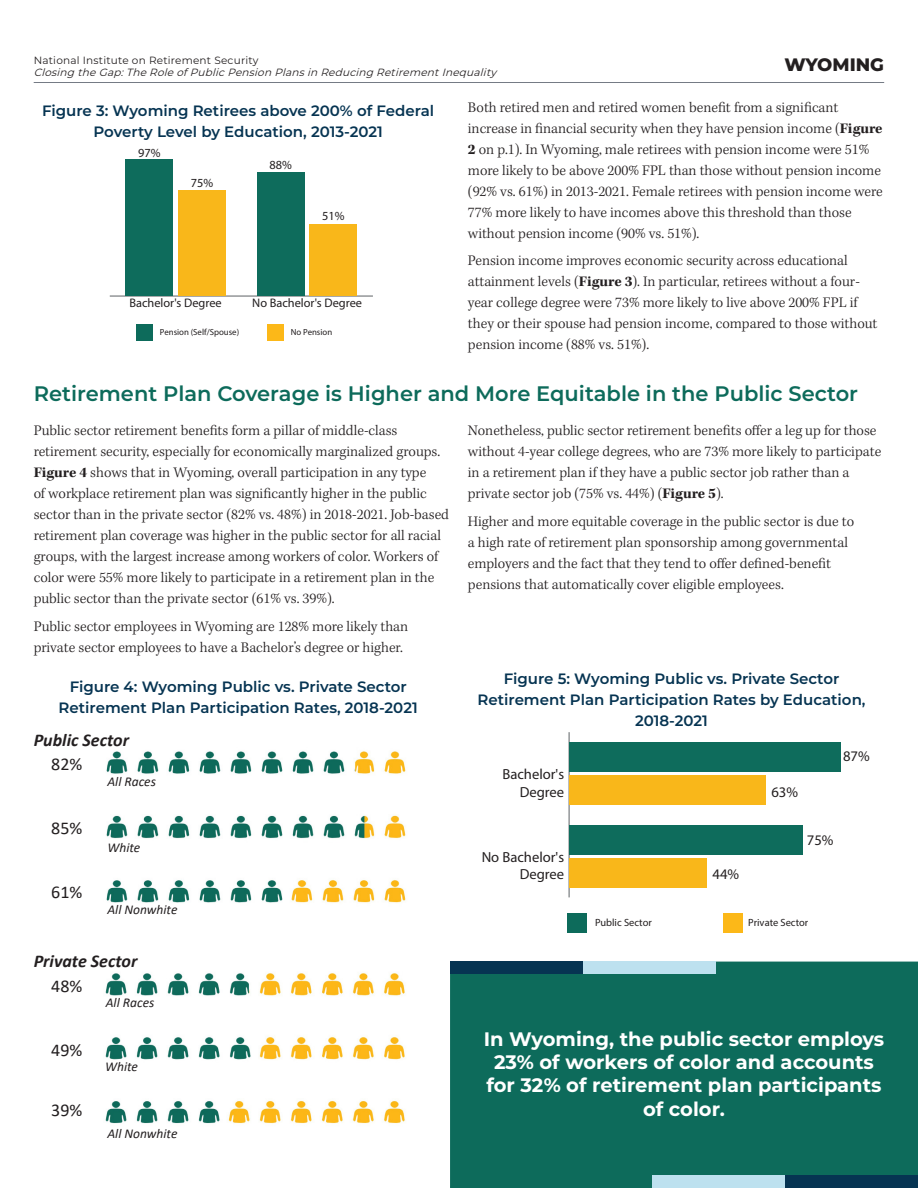
<style>
.page{position:relative;width:918px;height:1188px;background:#fff}
.page>*{position:absolute;margin:0;border:0;box-sizing:border-box;transform-origin:0 0}
.t1{font:600 21px "Montserrat";color:#0d6b5b}
.t2{font:700 19.5px/23.4px "Montserrat";color:#fff;text-align:center}
.t3{font:italic 700 18px "Calibri";color:#231f20}
.t4{font:18px "Calibri";color:#231f20}
.t5{font:800 18px "Montserrat";color:#231f20}
.t6{font:300 15px/21px "Kepler Std";color:#231f20}
.t7{font:600 15px/21px "Montserrat";color:#063452;text-align:center}
.t8{font:14.7px "Myriad Pro";color:#231f20}
.t9{font:14.55px/17.5px "Myriad Pro";color:#231f20;text-align:right}
.t10{font:italic 13.5px "Calibri";color:#231f20}
.t11{font:12.45px "Myriad Pro";color:#231f20}
.t12{font:italic 10.5px "Montserrat";color:#231f20}
.t13{font:10.5px "Montserrat";letter-spacing:.02em;color:#231f20}
.t14{font:10.5px "Myriad Pro";color:#231f20}
.t15{font:8.85px "Myriad Pro";color:#231f20}
.s1{font-weight:700}
</style>
<div class="page">
<hr style="left:34px;top:82px;width:850px;height:1px;background:#757b85">
<div style="left:451px;top:962px;width:466px;height:225px;background:#0d6b5b"></div>
<div style="left:450px;top:962px;width:468px;height:226px;border:2px solid #0d6b5b"></div>
<div style="left:450px;top:962px;width:133px;height:12px;background:#063452"></div>
<div style="left:583px;top:962px;width:133px;height:12px;background:#bde1ef"></div>
<div style="left:785px;top:1175px;width:133px;height:13px;background:#063452"></div>
<div style="left:652px;top:1175px;width:133px;height:13px;background:#bde1ef"></div>
<img style="left:106px;top:751px;width:300px;height:152px">
<img style="left:105px;top:973px;width:300px;height:151px">
<div style="left:137px;top:324px;width:16px;height:17px;background:#0d6b5b"></div>
<div style="left:268px;top:324px;width:16px;height:17px;background:#fcb818"></div>
<hr style="left:110px;top:295px;width:263px;height:2px;background:#939698">
<div style="left:310px;top:224px;width:47px;height:72px;background:#f9b71a"></div>
<div style="left:178px;top:190px;width:48px;height:106px;background:#f9b71a"></div>
<div style="left:257px;top:172px;width:48px;height:124px;background:#0e6c5c"></div>
<div style="left:126px;top:159px;width:47px;height:137px;background:#0e6c5c"></div>
<div style="left:567px;top:913px;width:20px;height:19px;background:#0d6b5b"></div>
<div style="left:723px;top:913px;width:19px;height:19px;background:#fcb818"></div>
<hr style="left:568px;top:732px;width:2px;height:165px;background:#939698">
<div style="left:569px;top:858px;width:137px;height:30px;background:#f9b71a"></div>
<div style="left:569px;top:775px;width:197px;height:30px;background:#f9b71a"></div>
<div style="left:569px;top:825px;width:234px;height:29px;background:#0e6c5c"></div>
<div style="left:569px;top:742px;width:271px;height:30px;background:#0e6c5c"></div>
<p class="t13" style="left:34px;top:53px;width:226px">National Institute on Retirement Security</p>
<p class="t12" style="left:34px;top:65px;width:464px">Closing the Gap:The Role ofPublicPension Plansin Reducing RetirementInequality</p>
<p class="t5" style="left:785px;top:52px;width:101px">WYOMING</p>
<p class="t7" style="left:42px;top:99px;width:394px">Figure 3: Wyoming Retirees above 200% of Federal<br>Poverty Level by Education, 2013-2021</p>
<p class="t6" style="left:468px;top:97px;width:416px">Both retired men and retired women benefit from a significant increase in financial security when they have pension income (<span class="s1">Figure 2</span> on p.1). In Wyoming, male retirees with pension income were 51% more likely to be above 200% FPL than those without pension income (92% vs. 61%) in 2013-2021. Female retirees with pension income were 77% more likely to have incomes above this threshold than those without pension income (90% vs. 51%).</p>
<p class="t6" style="left:468px;top:251px;width:411px">Pension income improves economic security across educational attainment levels (<span class="s1">Figure 3</span>). In particular, retirees without a four&shy;year college degree were 73% more likely to live above 200% FPL if they or their spouse had pension income, compared to those without pension income (88% vs. 51%).</p>
<p class="t11" style="left:138px;top:145px;width:24px">97%</p>
<p class="t11" style="left:270px;top:157px;width:24px">88%</p>
<p class="t11" style="left:191px;top:175px;width:24px">75%</p>
<p class="t11" style="left:322px;top:209px;width:24px">51%</p>
<p class="t11" style="left:129px;top:296px;width:94px">Bachelor's Degree</p>
<p class="t11" style="left:252px;top:296px;width:111px">No Bachelor's Degree</p>
<p class="t15" style="left:160px;top:327px;width:81px">Pension (Self/Spouse)</p>
<p class="t15" style="left:291px;top:327px;width:43px">No Pension</p>
<p class="t1" style="left:34px;top:379px;width:826px">Retirement Plan Coverage is Higher and More Equitable in the Public Sector</p>
<p class="t6" style="left:34px;top:421px;width:417px">Public sector retirement benefits form a pillar of middle-class retirement security, especially for economically marginalized groups.<br><span class="s1">Figure 4</span> shows that in Wyoming, overall participation in any type<br>of workplace retirement plan was significantly higher in the public sector than in the private sector (82% vs. 48%) in 2018-2021. Job-based retirement plan coverage was higher in the public sector for all racial groups, with the largest increase among workers of color. Workers of color were 55% more likely to participate in a retirement plan in the public sector than the private sector (61% vs. 39%).</p>
<p class="t6" style="left:34px;top:617px;width:376px">Public sector employees in Wyoming are 128% more likely than private sector employees to have a Bachelor’s degree or higher.</p>
<p class="t7" style="left:59px;top:676px;width:361px">Figure 4: Wyoming Public vs. Private Sector<br>Retirement Plan Participation Rates, 2018-2021</p>
<p class="t3" style="left:34px;top:727px;width:97px">Public Sector</p>
<p class="t4" style="left:51px;top:751px;width:33px">82%</p>
<p class="t4" style="left:51px;top:815px;width:33px">85%</p>
<p class="t4" style="left:51px;top:880px;width:33px">61%</p>
<p class="t10" style="left:107px;top:772px;width:50px">All Races</p>
<p class="t10" style="left:107px;top:838px;width:34px">White</p>
<p class="t10" style="left:107px;top:900px;width:72px">All Nonwhite</p>
<p class="t3" style="left:34px;top:949px;width:105px">Private Sector</p>
<p class="t4" style="left:51px;top:974px;width:33px">48%</p>
<p class="t4" style="left:51px;top:1037px;width:33px">49%</p>
<p class="t4" style="left:51px;top:1097px;width:33px">39%</p>
<p class="t10" style="left:106px;top:993px;width:50px">All Races</p>
<p class="t10" style="left:105px;top:1057px;width:34px">White</p>
<p class="t10" style="left:107px;top:1124px;width:72px">All Nonwhite</p>
<p class="t6" style="left:468px;top:421px;width:415px">Nonetheless, public sector retirement benefits offer a leg up for those without 4-year college degrees, who are 73% more likely to participate in a retirement plan if they have a public sector job rather than a private sector job (75% vs. 44%) (<span class="s1">Figure 5</span>).</p>
<p class="t6" style="left:468px;top:512px;width:388px">Higher and more equitable coverage in the public sector is due to a high rate of retirement plan sponsorship among governmental employers and the fact that they tend to offer defined-benefit pensions that automatically cover eligible employees.</p>
<p class="t7" style="left:478px;top:668px;width:390px">Figure 5: Wyoming Public vs. Private Sector<br>Retirement Plan Participation Rates by Education,<br>2018-2021</p>
<p class="t9" style="left:502px;top:765px;width:63px">Bachelor's<br>Degree</p>
<p class="t9" style="left:482px;top:848px;width:84px">No Bachelor's<br>Degree</p>
<p class="t8" style="left:712px;top:865px;width:28px">44%</p>
<p class="t8" style="left:771px;top:783px;width:28px">63%</p>
<p class="t8" style="left:843px;top:747px;width:28px">87%</p>
<p class="t8" style="left:807px;top:831px;width:28px">75%</p>
<p class="t14" style="left:595px;top:916px;width:58px">Public Sector</p>
<p class="t14" style="left:748px;top:916px;width:62px">Private Sector</p>
<p class="t2" style="left:484px;top:1026px;width:402px">In Wyoming, the public sector employs<br>23% of workers of color and accounts for 32% of retirement plan participants of color.</p>
</div>
